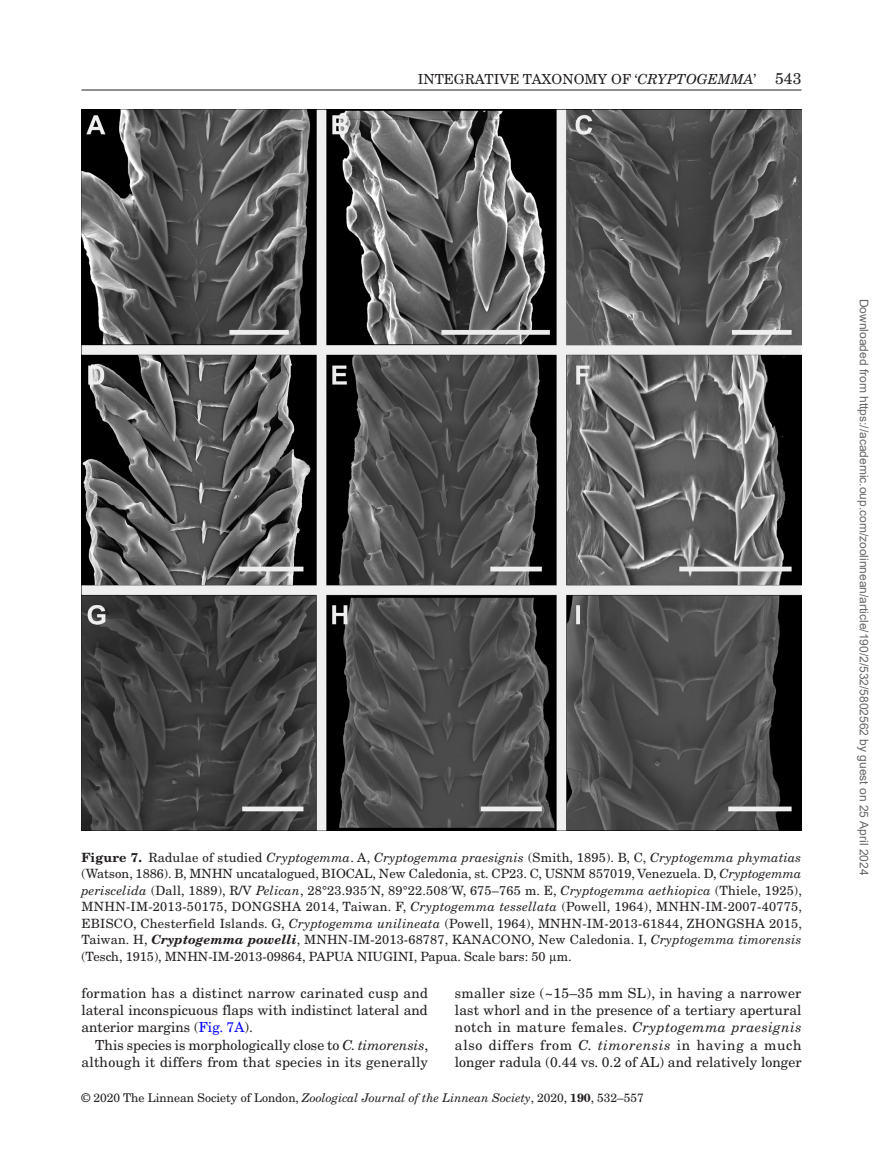
<style>
.page{position:relative;width:893px;height:1174px;background:#fff}
.page>*{position:absolute;margin:0;border:0;box-sizing:border-box;transform-origin:0 0}
.t1{font:13.8px/17.2px "New Century Schlbk";color:#231f20;text-align:justify}
.t2{font:13.8px/17.2px "New Century Schlbk";letter-spacing:.02em;color:#231f20;text-align:right}
.t3{font:12.75px/16.5px "New Century Schlbk";color:#231f20;text-align:justify}
.t4{font:12px "Arial";color:#666}
.t5{font:12px "New Century Schlbk";color:#231f20}
.s1{font-style:italic}
.s2{font-size:15.75px}
.s3{font-weight:700}
.s4{font-family:"Gandhari Unicode"}
.s5{font-weight:700;font-style:italic}
.s6{color:#00f}
</style>
<div class="page">
<hr style="left:81px;top:90px;width:720px;height:1px;background:#231f20">
<img style="left:81px;top:110px;width:720px;height:720px">
<p class="t1" style="left:418px;top:70px;width:385px">INTEGRATIVE TAXONOMY OF ‘<span class="s1">CRYPTOGEMMA</span>’ <span class="s2">543</span></p>
<p class="t3" style="left:81px;top:848px;width:722px"><span class="s3">Figure 7.</span> Radulae of studied <span class="s1">Cryptogemma</span>. A, <span class="s1">Cryptogemma praesignis</span> (Smith, 1895). B, C, <span class="s1">Cryptogemma phymatias </span>(Watson, 1886). B, MNHN uncatalogued, BIOCAL, New Caledonia, st. CP23. C, USNM 857019, Venezuela. D, <span class="s1">Cryptogemma periscelida</span> (Dall, 1889), R/V <span class="s1">Pelican</span>, 28°23.935<span class="s4">′</span>N, 89°22.508<span class="s4">′</span>W, 675–765 m. E, <span class="s1">Cryptogemma aethiopica</span> (Thiele, 1925), MNHN-IM-2013-50175, DONGSHA 2014, Taiwan. F, <span class="s1">Cryptogemma tessellata</span> (Powell, 1964), MNHN-IM-2007-40775, EBISCO, Chesterfield Islands. G, <span class="s1">Cryptogemma unilineata</span> (Powell, 1964), MNHN-IM-2013-61844, ZHONGSHA 2015, Taiwan. H, <span class="s5">Cryptogemma powelli</span>, MNHN-IM-2013-68787, KANACONO, New Caledonia. I, <span class="s1">Cryptogemma timorensis </span>(Tesch, 1915), MNHN-IM-2013-09864, PAPUA NIUGINI, Papua. Scale bars: 50 <span class="s4">μ</span>m.</p>
<p class="t1" style="left:81px;top:984px;width:348px">formation has a distinct narrow carinated cusp and lateral inconspicuous flaps with indistinct lateral and anterior margins (<span class="s6">Fig. 7A</span>).</p>
<p class="t2" style="left:81px;top:1036px;width:349px">This species is morphologically close to <span class="s1">C. timorensis</span>, although it differs from that species in its generally</p>
<p class="t1" style="left:455px;top:984px;width:348px">smaller size (~15–35 mm SL), in having a narrower last whorl and in the presence of a tertiary apertural notch in mature females. <span class="s1">Cryptogemma praesignis </span>also differs from <span class="s1">C. timorensis</span> in having a much longer radula (0.44 vs. 0.2 of AL) and relatively longer</p>
<p class="t5" style="left:81px;top:1090px;width:564px">© 2020 The Linnean Society of London, <span class="s1">Zoological Journal of the Linnean Society</span>, 2020, <span class="s3">190</span>, 532–557</p>
<p class="t4" style="left:868px;top:298px;width:578px;rotate:90deg">Downloaded from https://academic.oup.com/zoolinnean/article/190/2/532/5802562 by guest on 25 April 2024</p>
</div>
